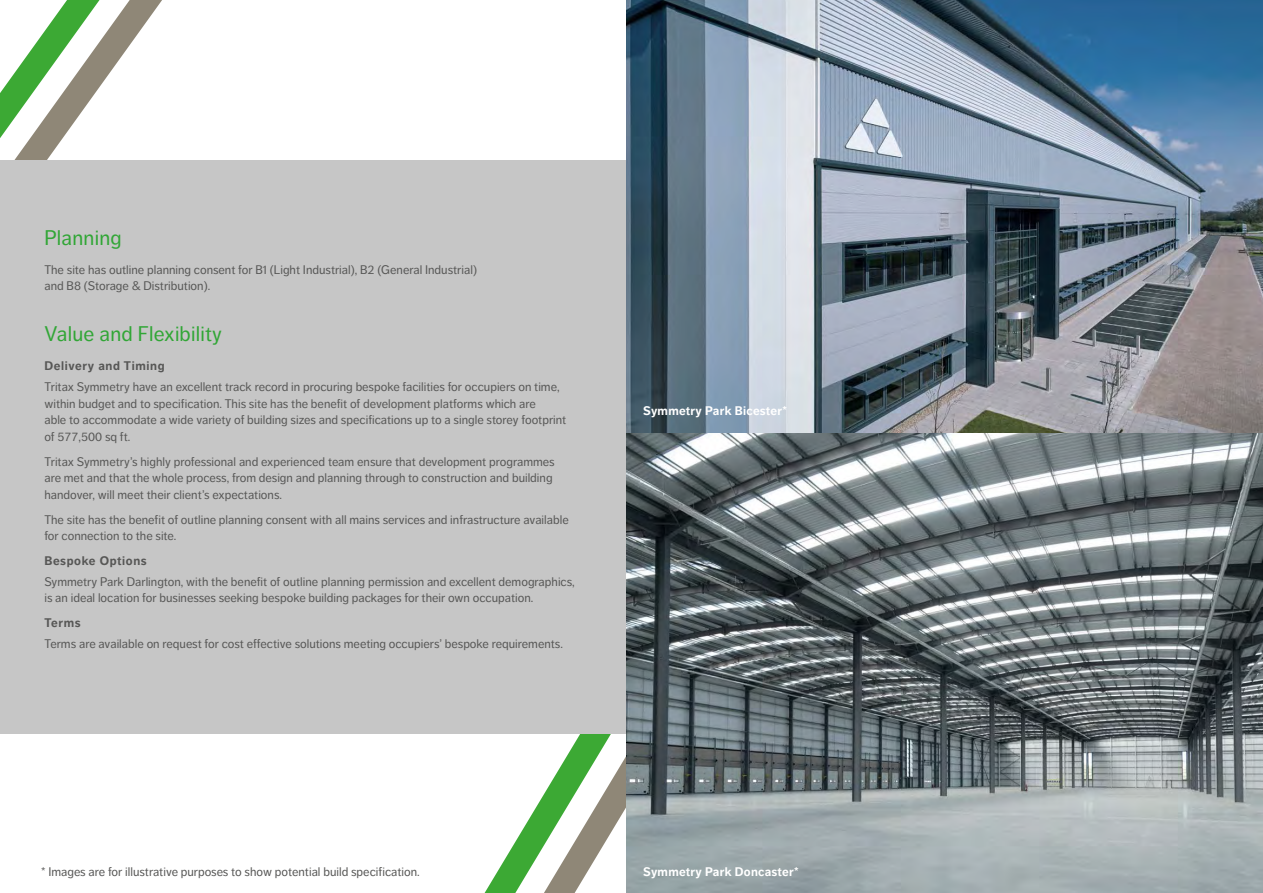
<style>
.page{position:relative;width:1263px;height:893px;background:#fff}
.page>*{position:absolute;margin:0;border:0;box-sizing:border-box;transform-origin:0 0}
.t1{font:21px "Dagny Pro";letter-spacing:.01em;color:#31a636}
.t2{font:12.3px/16.5px "Dagny Pro";color:#575756}
.t3{font:700 12.3px "Dagny Pro";letter-spacing:.02em;color:#fff}
.t4{font:700 12.3px "Dagny Pro";letter-spacing:.05em;color:#575756}
</style>
<div class="page">
<svg style="left:485px;top:733px;width:59px;height:160px"></svg>
<svg style="left:544px;top:733px;width:82px;height:160px"></svg>
<svg style="left:0;top:0;width:162px;height:160px"></svg>
<div style="left:0;top:160px;width:626px;height:573px;background:#c6c6c6"></div>
<img style="left:626px;top:0;width:637px;height:893px">
<h1 class="t1" style="left:44px;top:225px;width:79px">Planning</h1>
<p class="t2" style="left:44px;top:261px;width:434px">The site has outline planning consent for B1 (Light Industrial), B2 (General Industrial) and B8 (Storage &amp; Distribution).</p>
<h1 class="t1" style="left:44px;top:322px;width:179px">Value and Flexibility</h1>
<p class="t4" style="left:44px;top:359px;width:122px">Delivery and Timing</p>
<p class="t2" style="left:44px;top:379px;width:523px">Tritax Symmetry have an excellent track record in procuring bespoke facilities for occupiers on time, within budget and to specification. This site has the benefit of development platforms which are<br>able to accommodate a wide variety of building sizes and specifications up to a single storey footprint of 577,500 sq ft.</p>
<p class="t2" style="left:44px;top:453px;width:512px">Tritax Symmetry’s highly professional and experienced team ensure that development programmes are met and that the whole process, from design and planning through to construction and building handover, will meet their client’s expectations.</p>
<p class="t2" style="left:44px;top:511px;width:526px">The site has the benefit of outline planning consent with all mains services and infrastructure available for connection to the site.</p>
<p class="t4" style="left:44px;top:554px;width:104px">Bespoke Options</p>
<p class="t2" style="left:44px;top:573px;width:532px">Symmetry Park Darlington, with the benefit of outline planning permission and excellent demographics, is an ideal location for businesses seeking bespoke building packages for their own occupation.</p>
<p class="t4" style="left:44px;top:616px;width:38px">Terms</p>
<p class="t2" style="left:44px;top:636px;width:520px">Terms are available on request for cost effective solutions meeting occupiers’ bespoke requirements.</p>
<p class="t3" style="left:643px;top:404px;width:145px">Symmetry Park Bicester*</p>
<p class="t2" style="left:41px;top:863px;width:380px">* Images are for illustrative purposes to show potential build specification.</p>
<p class="t3" style="left:643px;top:864px;width:157px">Symmetry Park Doncaster*</p>
</div>
